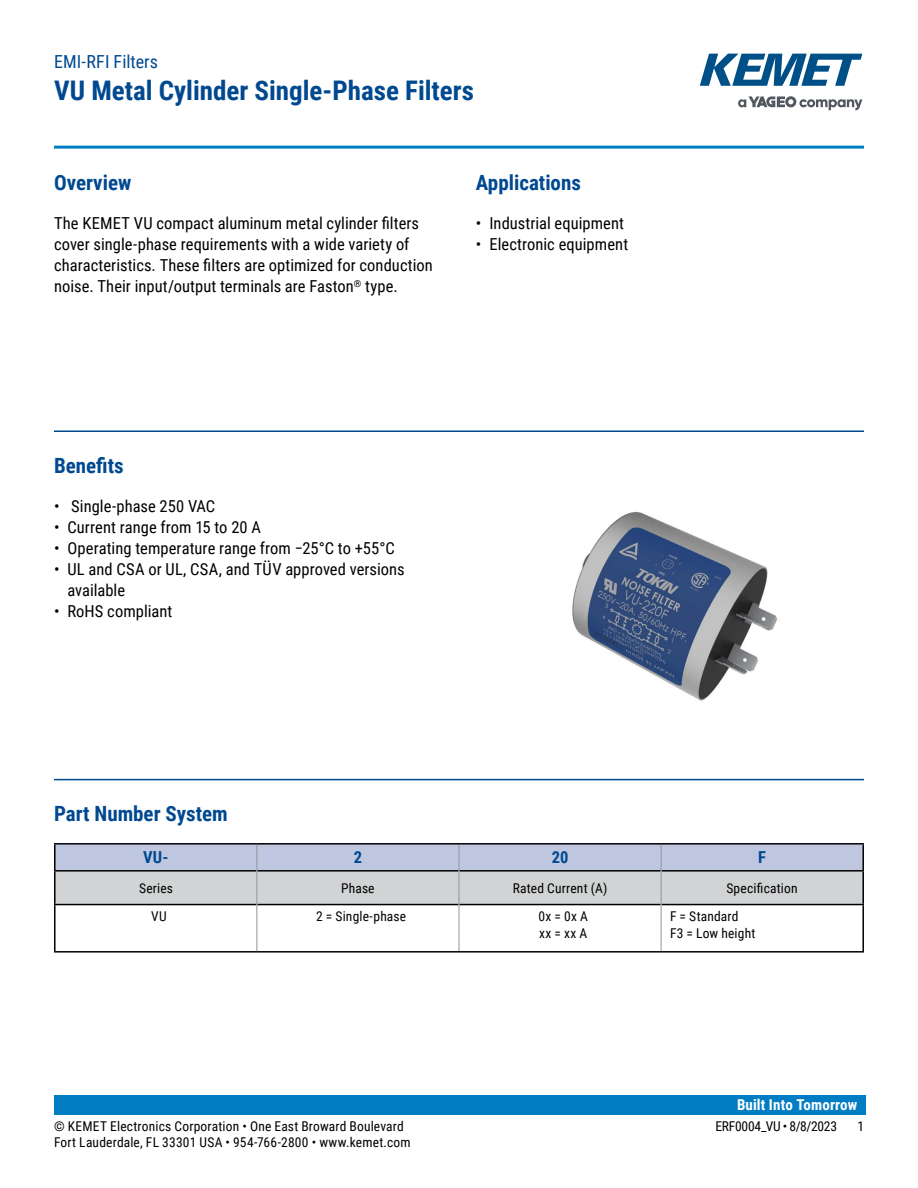
<style>
.page{position:relative;width:918px;height:1188px;background:#fff}
.page>*{position:absolute;margin:0;border:0;box-sizing:border-box;transform-origin:0 0}
.t1{font:700 27px "Roboto Condensed";color:#004990}
.t2{font:700 21px "Roboto Condensed";color:#004990}
.t3{font:18px "Roboto Condensed";letter-spacing:.005em;color:#004990}
.t4{font:16.5px/21px "Roboto Condensed";letter-spacing:.005em;color:#000}
.t5{font:700 16.5px "Roboto Condensed";color:#004990}
.t6{font:700 15px "Roboto Condensed";letter-spacing:.01em;color:#fff}
.t7{font:13.5px/16.2px "Roboto Condensed";letter-spacing:.015em;color:#000}
.t8{font:13.5px "Roboto Condensed";letter-spacing:-.015em;color:#000}
</style>
<div class="page">
<svg style="left:738px;top:96px;width:124px;height:14px"></svg>
<svg style="left:700px;top:54px;width:162px;height:32px"></svg>
<hr style="left:54px;top:146px;width:810px;height:3px;background:#007dc3">
<div style="left:54px;top:1095px;width:811px;height:20px;background:#007dc3"></div>
<hr style="left:54px;top:430px;width:810px;height:2px;background:#004990">
<hr style="left:54px;top:779px;width:810px;height:1px;background:#004990">
<hr style="left:54px;top:904px;width:203px;height:1px;background:#000">
<hr style="left:661px;top:904px;width:203px;height:1px;background:#000">
<hr style="left:54px;top:870px;width:203px;height:2px;background:#000">
<hr style="left:661px;top:870px;width:203px;height:2px;background:#000">
<svg style="left:55px;top:845px;width:808px;height:60px;background:#bfc3cf"></svg>
<hr style="left:257px;top:871px;width:1px;height:34px;background:#939598">
<hr style="left:459px;top:871px;width:1px;height:34px;background:#939598">
<hr style="left:661px;top:871px;width:1px;height:34px;background:#939598">
<hr style="left:257px;top:905px;width:1px;height:46px;background:#939598">
<hr style="left:459px;top:905px;width:1px;height:46px;background:#939598">
<hr style="left:661px;top:905px;width:1px;height:46px;background:#939598">
<hr style="left:54px;top:843px;width:203px;height:2px;background:#000">
<hr style="left:54px;top:845px;width:2px;height:25px;background:#000">
<hr style="left:257px;top:843px;width:202px;height:2px;background:#000">
<hr style="left:459px;top:843px;width:202px;height:2px;background:#000">
<hr style="left:661px;top:843px;width:203px;height:2px;background:#000">
<hr style="left:862px;top:845px;width:2px;height:25px;background:#000">
<hr style="left:54px;top:872px;width:2px;height:32px;background:#000">
<hr style="left:862px;top:872px;width:2px;height:32px;background:#000">
<hr style="left:54px;top:905px;width:2px;height:46px;background:#000">
<hr style="left:862px;top:905px;width:2px;height:46px;background:#000">
<hr style="left:54px;top:951px;width:203px;height:2px;background:#000">
<hr style="left:257px;top:951px;width:202px;height:2px;background:#000">
<hr style="left:459px;top:951px;width:202px;height:2px;background:#000">
<hr style="left:661px;top:951px;width:203px;height:2px;background:#000">
<img style="left:572px;top:511px;width:206px;height:190px">
<p class="t3" style="left:54px;top:48px;width:105px">EMI-RFI Filters</p>
<h1 class="t1" style="left:54px;top:71px;width:421px">VU Metal Cylinder Single-Phase Filters</h1>
<p class="t2" style="left:54px;top:168px;width:79px">Overview</p>
<p class="t4" style="left:54px;top:212px;width:380px">The KEMET VU compact aluminum metal cylinder filters cover single-phase requirements with a wide variety of characteristics. These filters are optimized for conduction noise. Their input/output terminals are Faston<sup>®</sup> type.</p>
<p class="t2" style="left:476px;top:168px;width:107px">Applications</p>
<p class="t4" style="left:476px;top:212px;width:150px">• Industrial equipment</p>
<p class="t4" style="left:476px;top:233px;width:154px">• Electronic equipment</p>
<p class="t2" style="left:54px;top:450px;width:71px">Benefits</p>
<p class="t4" style="left:54px;top:495px;width:163px">• Single-phase 250 VAC</p>
<p class="t4" style="left:54px;top:516px;width:208px">• Current range from 15 to 20 A</p>
<p class="t4" style="left:54px;top:537px;width:342px">• Operating temperature range from −25°C to +55°C</p>
<p class="t4" style="left:67px;top:558px;width:339px;text-indent:-13px">• UL and CSA or UL, CSA, and TÜV approved versions available</p>
<p class="t4" style="left:54px;top:600px;width:120px">• RoHS compliant</p>
<p class="t2" style="left:54px;top:799px;width:175px">Part Number System</p>
<p class="t5" style="left:143px;top:846px;width:27px">VU-</p>
<p class="t5" style="left:354px;top:846px;width:10px">2</p>
<p class="t5" style="left:552px;top:846px;width:18px">20</p>
<p class="t5" style="left:758px;top:846px;width:9px">F</p>
<p class="t7" style="left:139px;top:879px;width:35px">Series</p>
<p class="t7" style="left:341px;top:879px;width:35px">Phase</p>
<p class="t7" style="left:513px;top:879px;width:96px">Rated Current (A)</p>
<p class="t7" style="left:726px;top:879px;width:73px">Specification</p>
<p class="t7" style="left:151px;top:908px;width:17px">VU</p>
<p class="t7" style="left:316px;top:908px;width:91px">2 = Single-phase</p>
<p class="t7" style="left:539px;top:908px;width:51px">0x = 0x A xx = xx A</p>
<p class="t7" style="left:670px;top:908px;width:87px">F = Standard<br>F3 = Low height</p>
<p class="t6" style="left:737px;top:1094px;width:122px">Built Into Tomorrow</p>
<p class="t7" style="left:54px;top:1117px;width:351px">© KEMET Electronics Corporation • One East Broward Boulevard</p>
<p class="t8" style="left:716px;top:1116px;width:123px">ERF0004_VU • 8/8/2023</p>
<p class="t7" style="left:857px;top:1117px;width:8px">1</p>
<p class="t7" style="left:54px;top:1133px;width:358px">Fort Lauderdale, FL 33301 USA • 954-766-2800 • www.kemet.com</p>
</div>
